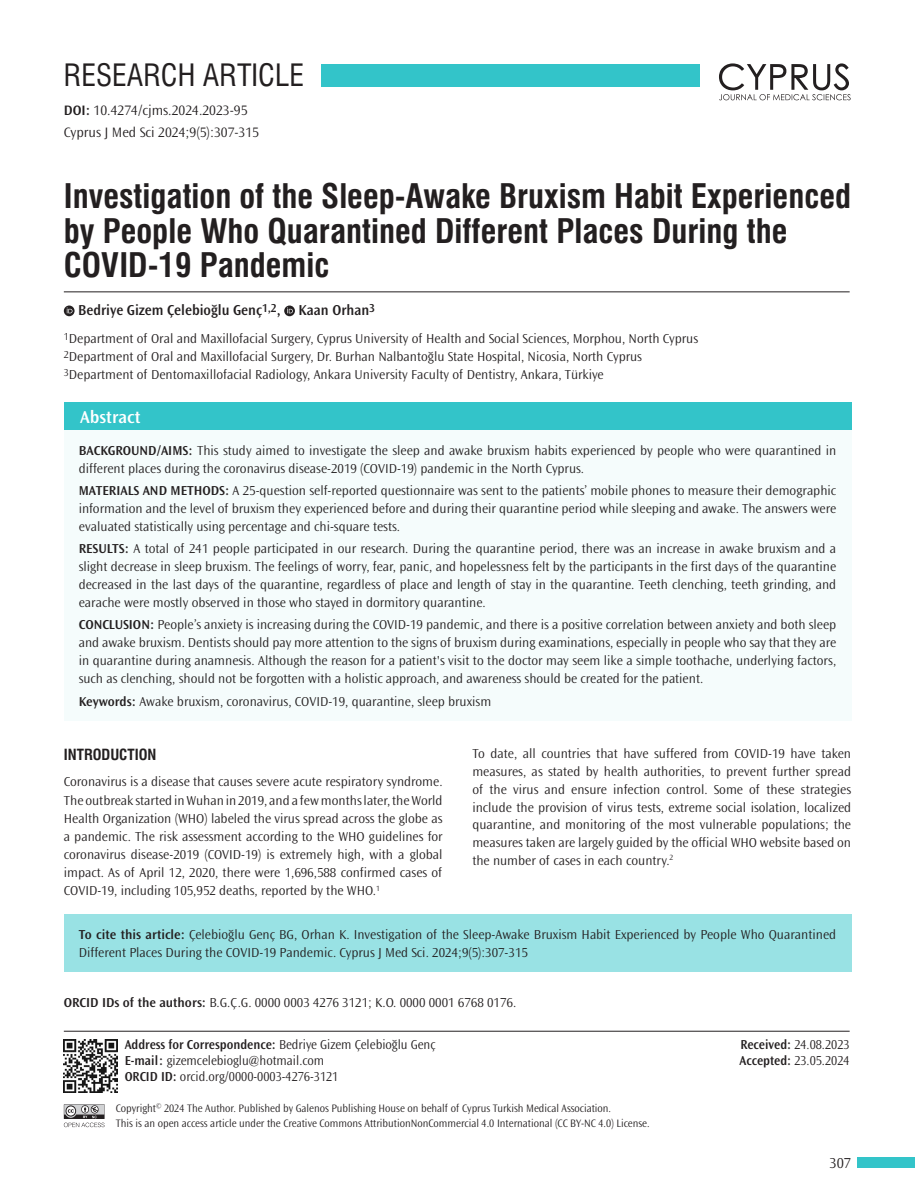
<style>
.page{position:relative;width:915px;height:1191px;background:#fff}
.page>*{position:absolute;margin:0;border:0;box-sizing:border-box;transform-origin:0 0}
.BASLIK{font:33px/34.5px "Swiss Condensed Bold Tr";color:#231f20}
.t1{font:30px "Swiss Condensed Tr";color:#231f20}
.t2{font:600 18px "Ocean Sans Std";color:#fff}
.YAZARLAR{font:600 15px "Ocean Sans Std";color:#231f20;scale:.96 1}
.ARA_BASLIK{font:15px "Swiss Condensed Bold Tr";color:#231f20}
.t3{font:300 15px "Ocean Sans Std";color:#231f20}
.KISA_AD{font:300 14.25px "Ocean Sans Std";color:#231f20}
.DOI{font:300 14.25px "Ocean Sans Std";color:#231f20}
.OZET{font:300 13.5px/18px "Ocean Sans Std";color:#231f20;text-align:justify}
.YAZI{font:300 13.5px/18.1px "Ocean Sans Std";color:#231f20;text-align:justify}
.KURUM{font:300 13.5px "Ocean Sans Std";color:#231f20}
.CİTE_AS{font:300 13.5px/18px "Ocean Sans Std";color:#231f20}
.OZET-2{font:300 13.5px "Ocean Sans Std";color:#231f20;scale:.95 1}
.ORCID{font:300 13.5px "Ocean Sans Std";color:#231f20}
.t4{font:300 11.25px/15px "Ocean Sans Std";color:#231f20;scale:.95 1}
.s1{font-weight:600}
</style>
<div class="page">
<div style="left:321px;top:64px;width:378px;height:22px;background:#33c4c9"></div>
<svg style="left:719px;top:63px;width:131px;height:37px"></svg>
<svg style="left:64px;top:1104px;width:40px;height:23px"></svg>
<div style="left:857px;top:1157px;width:57px;height:11px;background:#33c4c9"></div>
<img style="left:64px;top:1039px;width:53px;height:53px">
<svg style="left:64px;top:305px;width:10px;height:11px"></svg>
<svg style="left:67px;top:307px;width:5px;height:6px"></svg>
<svg style="left:284px;top:305px;width:11px;height:11px"></svg>
<svg style="left:287px;top:307px;width:6px;height:6px"></svg>
<hr style="left:64px;top:291px;width:785px;height:1px;background:#231f20">
<div style="left:64px;top:402px;width:786px;height:28px;background:#33c4c9"></div>
<hr style="left:64px;top:1030px;width:785px;height:1px;background:#231f20">
<div style="left:64px;top:430px;width:786px;height:290px;background:#f5fcfc"></div>
<div style="left:64px;top:914px;width:786px;height:58px;background:#99e2e4"></div>
<h2 class="t1" style="left:64px;top:57px;width:242px">RESEARCH ARTICLE</h2>
<p class="DOI" style="left:64px;top:102px;width:185px"><span class="s1">DOI:</span> 10.4274/cjms.2024.2023-95</p>
<p class="KISA_AD" style="left:64px;top:124px;width:197px">Cyprus J Med Sci 2024;9(5):307-315</p>
<p class="BASLIK" style="left:64px;top:179px;width:788px">Investigation of the Sleep-Awake Bruxism Habit Experienced by People Who Quarantined Different Places During the<br>COVID-19 Pandemic</p>
<p class="YAZARLAR" style="left:78px;top:302px;width:311px">Bedriye Gizem Çelebioğlu Genç<sup>1,2</sup>, Kaan Orhan<sup>3</sup></p>
<p class="KURUM" style="left:64px;top:331px;width:635px"><sup>1</sup>Department of Oral and Maxillofacial Surgery, Cyprus University of Health and Social Sciences, Morphou, North Cyprus</p>
<p class="KURUM" style="left:64px;top:349px;width:579px"><sup>2</sup>Department of Oral and Maxillofacial Surgery, Dr. Burhan Nalbantoğlu State Hospital, Nicosia, North Cyprus</p>
<p class="KURUM" style="left:64px;top:367px;width:541px"><sup>3</sup>Department of Dentomaxillofacial Radiology, Ankara University Faculty of Dentistry, Ankara, Türkiye</p>
<p class="t2" style="left:80px;top:407px;width:62px">Abstract</p>
<p class="OZET" style="left:79px;top:441px;width:758px"><span class="s1">BACKGROUND/AIMS:</span> This study aimed to investigate the sleep and awake bruxism habits experienced by people who were quarantined in different places during the coronavirus disease-2019 (COVID-19) pandemic in the North Cyprus.</p>
<p class="OZET" style="left:79px;top:481px;width:758px"><span class="s1">MATERIALS AND METHODS:</span> A 25-question self-reported questionnaire was sent to the patients’ mobile phones to measure their demographic information and the level of bruxism they experienced before and during their quarantine period while sleeping and awake. The answers were evaluated statistically using percentage and chi-square tests.</p>
<p class="OZET" style="left:79px;top:540px;width:758px"><span class="s1">RESULTS:</span> A total of 241 people participated in our research. During the quarantine period, there was an increase in awake bruxism and a slight decrease in sleep bruxism. The feelings of worry, fear, panic, and hopelessness felt by the participants in the first days of the quarantine decreased in the last days of the quarantine, regardless of place and length of stay in the quarantine. Teeth clenching, teeth grinding, and earache were mostly observed in those who stayed in dormitory quarantine.</p>
<p class="OZET" style="left:79px;top:616px;width:758px"><span class="s1">CONCLUSION:</span> People’s anxiety is increasing during the COVID-19 pandemic, and there is a positive correlation between anxiety and both sleep and awake bruxism. Dentists should pay more attention to the signs of bruxism during examinations, especially in people who say that they are in quarantine during anamnesis. Although the reason for a patient's visit to the doctor may seem like a simple toothache, underlying factors, such as clenching, should not be forgotten with a holistic approach, and awareness should be created for the patient.</p>
<p class="OZET" style="left:79px;top:692px;width:414px"><span class="s1">Keywords:</span> Awake bruxism, coronavirus, COVID-19, quarantine, sleep bruxism</p>
<p class="ARA_BASLIK" style="left:64px;top:745px;width:94px">INTRODUCTION</p>
<p class="YAZI" style="left:64px;top:773px;width:380px">Coronavirus is a disease that causes severe acute respiratory syndrome.<br>The outbreak started in Wuhan in 2019, and a few months later, the World Health Organization (WHO) labeled the virus spread across the globe as a pandemic. The risk assessment according to the WHO guidelines for coronavirus disease-2019 (COVID-19) is extremely high, with a global impact. As of April 12, 2020, there were 1,696,588 confirmed cases of COVID-19, including 105,952 deaths, reported by the WHO.<sup>1</sup></p>
<p class="YAZI" style="left:472px;top:745px;width:380px;line-height:17.7px">To date, all countries that have suffered from COVID-19 have taken measures, as stated by health authorities, to prevent further spread of the virus and ensure infection control. Some of these strategies include the provision of virus tests, extreme social isolation, localized quarantine, and monitoring of the most vulnerable populations; the measures taken are largely guided by the official WHO website based on the number of cases in each country.<sup>2</sup></p>
<p class="CİTE_AS" style="left:79px;top:926px;width:758px"><span class="s1">To cite this article:</span> Çelebioğlu Genç BG, Orhan K. Investigation of the Sleep-Awake Bruxism Habit Experienced by People Who Quarantined<br>Different Places During the COVID-19 Pandemic. Cyprus J Med Sci. 2024;9(5):307-315</p>
<p class="ORCID" style="left:64px;top:995px;width:453px"><span class="s1">ORCID IDs of the authors:</span> B.G.Ç.G. 0000 0003 4276 3121; K.O. 0000 0001 6768 0176.</p>
<p class="OZET-2" style="left:125px;top:1037px;width:328px"><span class="s1">Address for Correspondence:</span> Bedriye Gizem Çelebioğlu Genç</p>
<p class="OZET-2" style="left:125px;top:1053px;width:211px"><span class="s1">E-mail:</span> gizemcelebioglu@hotmail.com</p>
<p class="OZET-2" style="left:125px;top:1069px;width:226px"><span class="s1">ORCID ID:</span> orcid.org/0000-0003-4276-3121</p>
<p class="t4" style="left:116px;top:1101px;width:563px">Copyright<sup>©</sup> 2024 The Author. Published by Galenos Publishing House on behalf of Cyprus Turkish Medical Association.<br>This is an open access article under the Creative Commons AttributionNonCommercial 4.0 International (CC BY-NC 4.0) License.</p>
<p class="OZET-2" style="left:740px;top:1037px;width:116px"><span class="s1">Received:</span> 24.08.2023</p>
<p class="OZET-2" style="left:739px;top:1053px;width:117px"><span class="s1">Accepted:</span> 23.05.2024</p>
<p class="t3" style="left:829px;top:1154px;width:23px">307</p>
</div>
